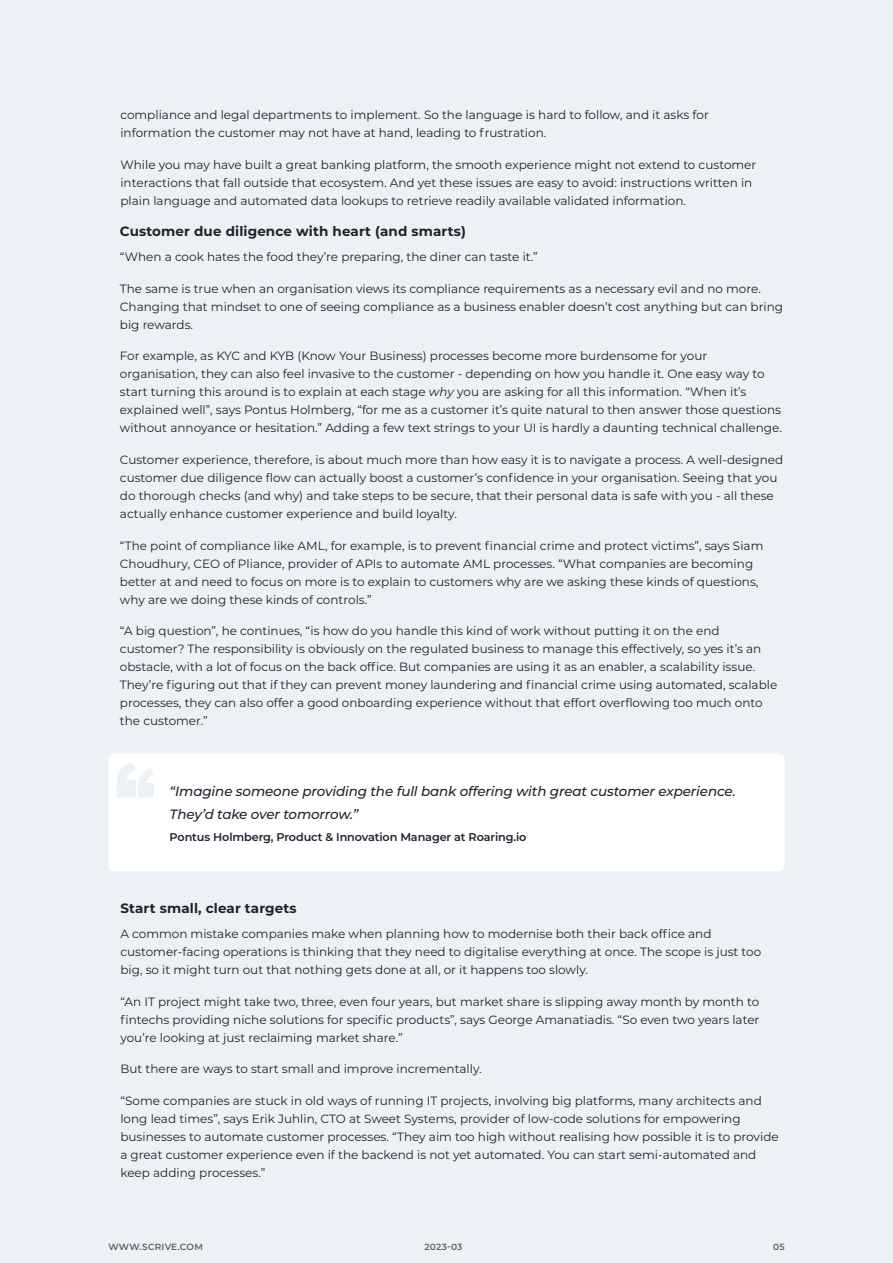
<style>
.page{position:relative;width:893px;height:1263px;background:#ebf1f5}
.page>*{position:absolute;margin:0;border:0;box-sizing:border-box;transform-origin:0 0}
.t1{font:italic 500 13.5px/22.5px "Montserrat";letter-spacing:-.01em;color:#1d232b}
.t2{font:700 13.5px "Montserrat";letter-spacing:.01em;color:#1d232b}
.t3{font:12px/18px "Montserrat";color:#1d232b}
.t4{font:600 11.25px "Montserrat";letter-spacing:-.01em;color:#1d232b}
.t5{font:600 9px "Montserrat";letter-spacing:.025em;color:#5d6162}
.s1{font-style:italic}
</style>
<div class="page">
<div style="left:108px;top:753px;width:677px;height:118px;background:#fff;border-radius:6px"></div>
<svg style="left:117px;top:762px;width:37px;height:35px"></svg>
<p class="t3" style="left:120px;top:107px;width:590px">compliance and legal departments to implement. So the language is hard to follow, and it asks for information the customer may not have at hand, leading to frustration.</p>
<p class="t3" style="left:120px;top:157px;width:637px">While you may have built a great banking platform, the smooth experience might not extend to customer interactions that fall outside that ecosystem. And yet these issues are easy to avoid: instructions written in plain language and automated data lookups to retrieve readily available validated information.</p>
<p class="t2" style="left:120px;top:225px;width:347px">Customer due diligence with heart (and smarts)</p>
<p class="t3" style="left:120px;top:249px;width:419px">“When a cook hates the food they’re preparing, the diner can taste it.”</p>
<p class="t3" style="left:120px;top:281px;width:665px">The same is true when an organisation views its compliance requirements as a necessary evil and no more.<br>Changing that mindset to one of seeing compliance as a business enabler doesn’t cost anything but can bring big rewards.</p>
<p class="t3" style="left:120px;top:348px;width:664px">For example, as KYC and KYB (Know Your Business) processes become more burdensome for your organisation, they can also feel invasive to the customer - depending on how you handle it. One easy way to start turning this around is to explain at each stage <span class="s1">why</span> you are asking for all this information. “When it’s explained well”, says Pontus Holmberg, “for me as a customer it’s quite natural to then answer those questions without annoyance or hesitation.” Adding a few text strings to your UI is hardly a daunting technical challenge.</p>
<p class="t3" style="left:120px;top:452px;width:665px">Customer experience, therefore, is about much more than how easy it is to navigate a process. A well-designed customer due diligence flow can actually boost a customer’s confidence in your organisation. Seeing that you do thorough checks (and why) and take steps to be secure, that their personal data is safe with you - all these actually enhance customer experience and build loyalty.</p>
<p class="t3" style="left:120px;top:537px;width:645px">“The point of compliance like AML, for example, is to prevent financial crime and protect victims”, says Siam Choudhury, CEO of Pliance, provider of APIs to automate AML processes. “What companies are becoming better at and need to focus on more is to explain to customers why are we asking these kinds of questions, why are we doing these kinds of controls.”</p>
<p class="t3" style="left:120px;top:623px;width:659px">“A big question”, he continues, “is how do you handle this kind of work without putting it on the end customer? The responsibility is obviously on the regulated business to manage this effectively, so yes it’s an obstacle, with a lot of focus on the back office. But companies are using it as an enabler, a scalability issue.<br>They’re figuring out that if they can prevent money laundering and financial crime using automated, scalable processes, they can also offer a good onboarding experience without that effort overflowing too much onto the customer.”</p>
<p class="t1" style="left:170px;top:781px;width:568px">“Imagine someone providing the full bank offering with great customer experience.<br>They’d take over tomorrow.”</p>
<p class="t4" style="left:170px;top:833px;width:358px">Pontus Holmberg, Product &amp; Innovation Manager at Roaring.io</p>
<p class="t2" style="left:120px;top:902px;width:178px">Start small, clear targets</p>
<p class="t3" style="left:120px;top:926px;width:642px">A common mistake companies make when planning how to modernise both their back office and customer-facing operations is thinking that they need to digitalise everything at once. The scope is just too big, so it might turn out that nothing gets done at all, or it happens too slowly.</p>
<p class="t3" style="left:120px;top:993px;width:640px;text-align:justify">“An IT project might take two, three, even four years, but market share is slipping away month by month to fintechs providing niche solutions for specific products”, says George Amanatiadis. “So even two years later you’re looking at just reclaiming market share.”</p>
<p class="t3" style="left:120px;top:1061px;width:363px">But there are ways to start small and improve incrementally.</p>
<p class="t3" style="left:120px;top:1092px;width:660px">“Some companies are stuck in old ways of running IT projects, involving big platforms, many architects and long lead times”, says Erik Juhlin, CTO at Sweet Systems, provider of low-code solutions for empowering businesses to automate customer processes. “They aim too high without realising how possible it is to provide a great customer experience even if the backend is not yet automated. You can start semi-automated and keep adding processes.”</p>
<p class="t5" style="left:108px;top:1243px;width:96px">WWW.SCRIVE.COM</p>
<p class="t5" style="left:425px;top:1243px;width:39px">2023-03</p>
<p class="t5" style="left:773px;top:1243px;width:13px">05</p>
</div>
